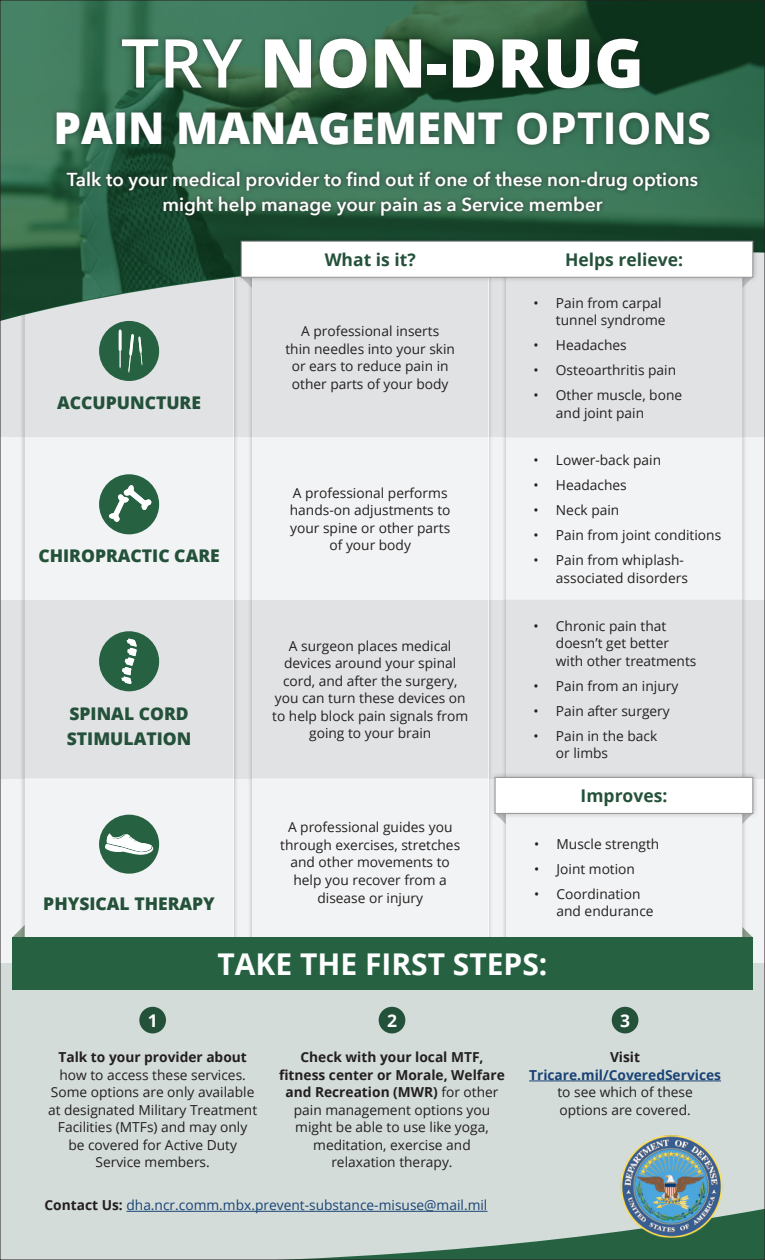
<style>
.page{position:relative;width:765px;height:1260px;background:#fff}
.page>*{position:absolute;margin:0;border:0;box-sizing:border-box;transform-origin:0 0}
.t1{font:800 67.5px "Open Sans";color:#fff}
.t2{font:800 43.75px "Open Sans";color:#fff}
.t3{font:700 30px "Open Sans";color:#fff}
.t4{font:600 18.75px/25px "Avenir Next";color:#fff;text-align:center}
.t5{font:800 17.5px/25px "Open Sans";color:#24513a}
.t6{font:700 17.5px "Open Sans";color:#24513a}
.t7{font:700 17.5px "Open Sans";color:#fff}
.t8{font:13.75px/17.5px "Open Sans";color:#231f20;text-align:center}
.t9{font:13.75px "Open Sans";color:#194376}
.s1{font-weight:600}
.s2{font-weight:700}
.s3{font-weight:700;color:#194376}
.s4{font-weight:700;color:#231f20}
</style>
<div class="page">
<div style="left:0;top:410px;width:765px;height:205px;background:#f2f3f4"></div>
<div style="left:0;top:768px;width:765px;height:204px;background:#f2f3f4"></div>
<svg style="left:747px;top:932px;width:6px;height:6px"></svg>
<svg style="left:12px;top:930px;width:8px;height:8px"></svg>
<div style="left:0;top:600px;width:765px;height:179px;background:#e1e2e4"></div>
<div style="left:0;top:232px;width:765px;height:206px;background:#e1e2e4"></div>
<div style="left:20px;top:273px;width:218px;height:695px;background:#231f20;opacity:.3"></div>
<svg style="left:25px;top:362px;width:209px;height:76px"></svg>
<svg style="left:25px;top:438px;width:209px;height:500px"></svg>
<svg style="left:20px;top:322px;width:218px;height:34px"></svg>
<img style="left:2px;top:2px;width:761px;height:320px">
<div style="left:51px;top:32px;width:665px;height:118px;background:#231f20;opacity:.5"></div>
<div style="left:62px;top:166px;width:641px;height:55px;background:#231f20;opacity:.75"></div>
<div style="left:501px;top:239px;width:246px;height:800px;background:#231f20;opacity:.3"></div>
<svg style="left:506px;top:283px;width:236px;height:155px"></svg>
<svg style="left:506px;top:438px;width:236px;height:500px"></svg>
<svg style="left:99px;top:321px;width:60px;height:60px"></svg>
<svg style="left:99px;top:474px;width:60px;height:60px"></svg>
<svg style="left:99px;top:631px;width:60px;height:60px"></svg>
<svg style="left:99px;top:815px;width:60px;height:59px"></svg>
<div style="left:247px;top:239px;width:246px;height:729px;background:#231f20;opacity:.3"></div>
<svg style="left:252px;top:283px;width:236px;height:155px"></svg>
<svg style="left:252px;top:438px;width:236px;height:500px"></svg>
<div style="left:489px;top:772px;width:269px;height:47px;background:#231f20;opacity:.3"></div>
<div style="left:495px;top:777px;width:258px;height:37px;background:#fff;border:1px solid #939598"></div>
<div style="left:0;top:964px;width:765px;height:296px;background:#d3dcd8"></div>
<div style="left:236px;top:236px;width:522px;height:47px;background:#231f20;opacity:.3"></div>
<div style="left:241px;top:241px;width:512px;height:36px;background:#fff;border:1px solid #939598"></div>
<div style="left:12px;top:938px;width:741px;height:52px;background:#266242"></div>
<div style="left:139px;top:1007px;width:27px;height:26px;background:#24513a;border-radius:50%"></div>
<div style="left:379px;top:1007px;width:26px;height:26px;background:#24513a;border-radius:50%"></div>
<hr style="left:529px;top:1081px;width:192px;height:1px;background:#194376">
<div style="left:612px;top:1007px;width:26px;height:26px;background:#24513a;border-radius:50%"></div>
<svg style="left:126px;top:1209px;width:637px;height:49px"></svg>
<img style="left:618px;top:1135px;width:106px;height:104px">
<h1 class="t1" style="left:121px;top:12px;width:524px"><span class="s1">TRY</span> NON-DRUG</h1>
<h1 class="t2" style="left:54px;top:95px;width:659px">PAIN MANAGEMENT <span class="s2">OPTIONS</span></h1>
<p class="t4" style="left:67px;top:166px;width:633px">Talk to your medical provider to find out if one of these non-drug options might help manage your pain as a Service member</p>
<p class="t6" style="left:325px;top:247px;width:93px">What is it?</p>
<p class="t6" style="left:565px;top:247px;width:119px">Helps relieve:</p>
<p class="t5" style="left:57px;top:389px;width:145px">ACCUPUNCTURE</p>
<p class="t5" style="left:38px;top:542px;width:183px">CHIROPRACTIC CARE</p>
<p class="t5" style="left:67px;top:700px;width:126px">SPINAL CORD<br>STIMULATION</p>
<p class="t8" style="left:285px;top:322px;width:171px">A professional inserts<br>thin needles into your skin or ears to reduce pain in other parts of your body</p>
<p class="t8" style="left:290px;top:484px;width:162px">A professional performs hands-on adjustments to your spine or other parts of your body</p>
<p class="t8" style="left:272px;top:637px;width:198px">A surgeon places medical devices around your spinal cord, and after the surgery, you can turn these devices on to help block pain signals from going to your brain</p>
<p class="t8" style="left:533px;top:294px;width:134px;text-align:right">• Pain from carpal tunnel syndrome</p>
<p class="t8" style="left:533px;top:336px;width:95px">• Headaches</p>
<p class="t8" style="left:533px;top:361px;width:144px">• Osteoarthritis pain</p>
<p class="t8" style="left:556px;top:386px;width:128px;text-align:left;text-indent:-22px">• Other muscle, bone and joint pain</p>
<p class="t8" style="left:533px;top:451px;width:129px">• Lower-back pain</p>
<p class="t8" style="left:533px;top:476px;width:95px">• Headaches</p>
<p class="t8" style="left:533px;top:501px;width:87px">• Neck pain</p>
<p class="t8" style="left:533px;top:526px;width:189px">• Pain from joint conditions</p>
<p class="t8" style="left:533px;top:551px;width:156px;text-align:right">• Pain from whiplash&shy;associated disorders</p>
<p class="t8" style="left:556px;top:616px;width:142px;text-align:left;text-indent:-22px">• Chronic pain that doesn’t get better with other treatments</p>
<p class="t8" style="left:533px;top:676px;width:146px">• Pain from an injury</p>
<p class="t8" style="left:533px;top:701px;width:138px">• Pain after surgery</p>
<p class="t8" style="left:556px;top:726px;width:103px;text-align:left;text-indent:-22px">• Pain in the back or limbs</p>
<p class="t6" style="left:581px;top:783px;width:88px">Improves:</p>
<p class="t8" style="left:534px;top:835px;width:127px">• Muscle strength</p>
<p class="t8" style="left:534px;top:860px;width:102px">• Joint motion</p>
<p class="t8" style="left:557px;top:885px;width:99px;text-align:left;text-indent:-22px">• Coordination and endurance</p>
<h2 class="t3" style="left:217px;top:943px;width:332px">TAKE THE FIRST STEPS:</h2>
<p class="t8" style="left:280px;top:818px;width:182px">A professional guides you through exercises, stretches and other movements to help you recover from a disease or injury</p>
<p class="t5" style="left:43px;top:890px;width:173px">PHYSICAL THERAPY</p>
<h3 class="t7" style="left:148px;top:1008px;width:11px">1</h3>
<h3 class="t7" style="left:387px;top:1008px;width:11px">2</h3>
<h3 class="t7" style="left:620px;top:1008px;width:11px">3</h3>
<p class="t8" style="left:48px;top:1048px;width:211px"><span class="s2">Talk to your provider about </span>how to access these services.<br>Some options are only available at designated Military Treatment<br>Facilities (MTFs) and may only<br>be covered for Active Duty<br>Service members.</p>
<p class="t8" style="left:279px;top:1048px;width:227px"><span class="s2">Check with your local MTF, fitness center or Morale, Welfare and Recreation (MWR)</span> for other pain management options you might be able to use like yoga, meditation, exercise and<br>relaxation therapy.</p>
<p class="t8" style="left:529px;top:1048px;width:193px"><span class="s2">Visit<br></span><span class="s3">Tricare.mil/CoveredServices </span>to see which of these<br>options are covered.</p>
<p class="t9" style="left:45px;top:1196px;width:444px"><span class="s4">Contact Us:</span> dha.ncr.comm.mbx.prevent-substance-misuse@mail.mil</p>
</div>
